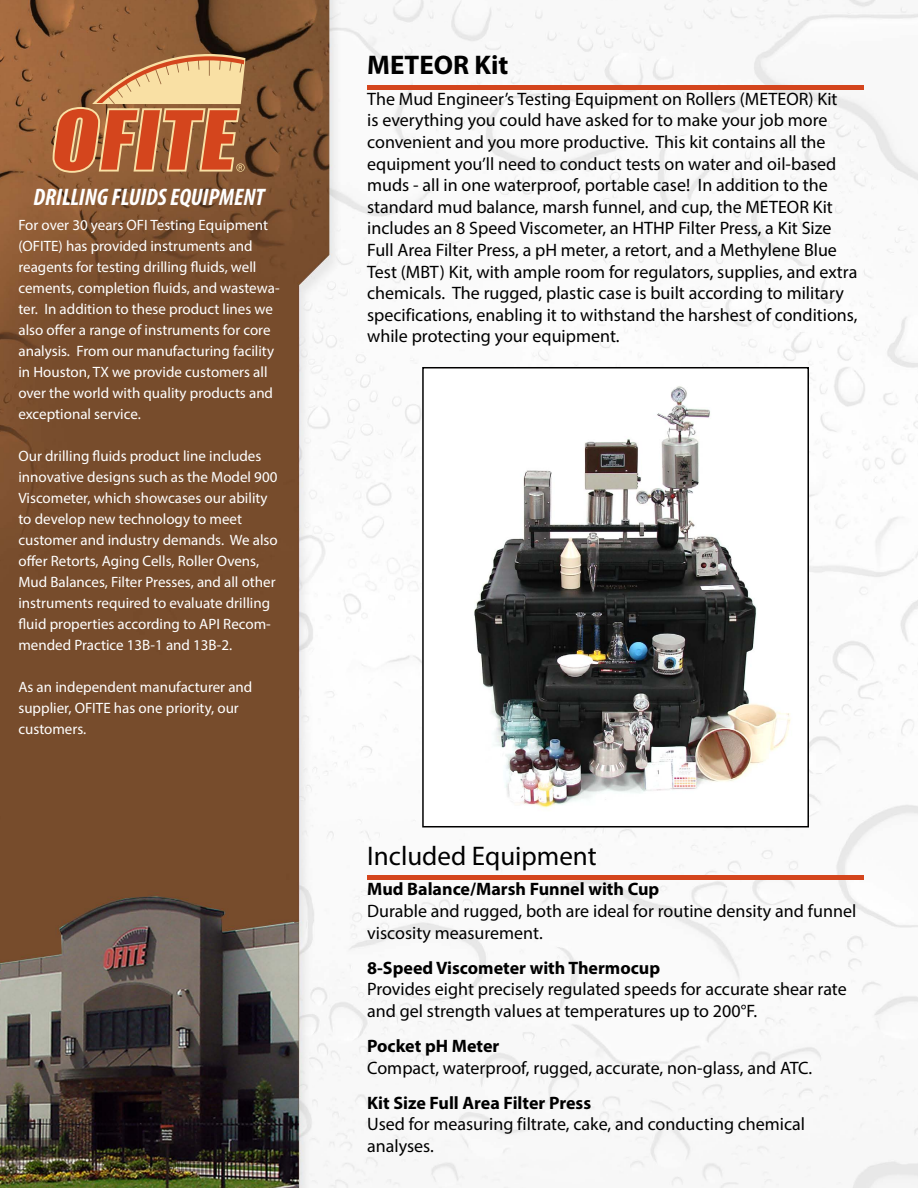
<style>
.page{position:relative;width:918px;height:1188px;background:#fff}
.page>*{position:absolute;margin:0;border:0;box-sizing:border-box;transform-origin:0 0}
.t1{font:27px "Myriad Pro";color:#000}
.t2{font:700 27px "Myriad Pro";color:#000}
.t3{font:italic 700 condensed 24px "Myriad Pro";color:#fff}
.t4{font:18px/21.6px "Myriad Pro";color:#000}
.t5{font:700 18px "Myriad Pro";color:#000}
.t6{font:15px/21px "Myriad Pro";color:#fff}
</style>
<div class="page">
<img style="left:0;top:0;width:918px;height:1188px">
<svg style="left:53px;top:54px;width:193px;height:119px;background:#c57e50"></svg>
<img style="left:425px;top:370px;width:381px;height:454px">
<div style="left:422px;top:367px;width:387px;height:460px;border:2px solid #010000"></div>
<hr style="left:367px;top:85px;width:497px;height:4px;background:#d4451d">
<div style="left:367px;top:875px;width:497px;height:5px;background:#d4451d"></div>
<h2 class="t3" style="left:34px;top:183px;width:232px">DRILLING FLUIDS EQUIPMENT</h2>
<p class="t6" style="left:18px;top:215px;width:263px">For over 30 years OFI Testing Equipment (OFITE) has provided instruments and reagents for testing drilling fluids, well cements, completion fluids, and wastewa&shy;ter. In addition to these product lines we also offer a range of instruments for core analysis. From our manufacturing facility in Houston, TX we provide customers all over the world with quality products and exceptional service.</p>
<p class="t6" style="left:18px;top:446px;width:261px">Our drilling fluids product line includes innovative designs such as the Model 900<br>Viscometer, which showcases our ability to develop new technology to meet customer and industry demands. We also offer Retorts, Aging Cells, Roller Ovens, Mud Balances, Filter Presses, and all other instruments required to evaluate drilling fluid properties according to API Recom&shy;mended Practice 13B-1 and 13B-2.</p>
<p class="t6" style="left:18px;top:677px;width:235px">As an independent manufacturer and supplier, OFITE has one priority, our customers.</p>
<h1 class="t2" style="left:367px;top:48px;width:143px">METEOR Kit</h1>
<p class="t4" style="left:367px;top:88px;width:492px">The Mud Engineer’s Testing Equipment on Rollers (METEOR) Kit<br>is everything you could have asked for to make your job more convenient and you more productive. This kit contains all the equipment you’ll need to conduct tests on water and oil-based muds - all in one waterproof, portable case! In addition to the standard mud balance, marsh funnel, and cup, the METEOR Kit includes an 8 Speed Viscometer, an HTHP Filter Press, a Kit Size Full Area Filter Press, a pH meter, a retort, and a Methylene Blue Test (MBT) Kit, with ample room for regulators, supplies, and extra chemicals. The rugged, plastic case is built according to military specifications, enabling it to withstand the harshest of conditions, while protecting your equipment.</p>
<h1 class="t1" style="left:367px;top:839px;width:231px">Included Equipment</h1>
<p class="t5" style="left:367px;top:878px;width:294px">Mud Balance/Marsh Funnel with Cup</p>
<p class="t4" style="left:367px;top:900px;width:491px">Durable and rugged, both are ideal for routine density and funnel viscosity measurement.</p>
<p class="t5" style="left:367px;top:956px;width:295px">8-Speed Viscometer with Thermocup</p>
<p class="t4" style="left:367px;top:978px;width:481px">Provides eight precisely regulated speeds for accurate shear rate and gel strength values at temperatures up to 200°F.</p>
<p class="t5" style="left:367px;top:1034px;width:134px">Pocket pH Meter</p>
<p class="t4" style="left:367px;top:1056px;width:447px">Compact, waterproof, rugged, accurate, non-glass, and ATC.</p>
<p class="t5" style="left:367px;top:1091px;width:226px">Kit Size Full Area Filter Press</p>
<p class="t4" style="left:367px;top:1113px;width:439px">Used for measuring filtrate, cake, and conducting chemical analyses.</p>
</div>
